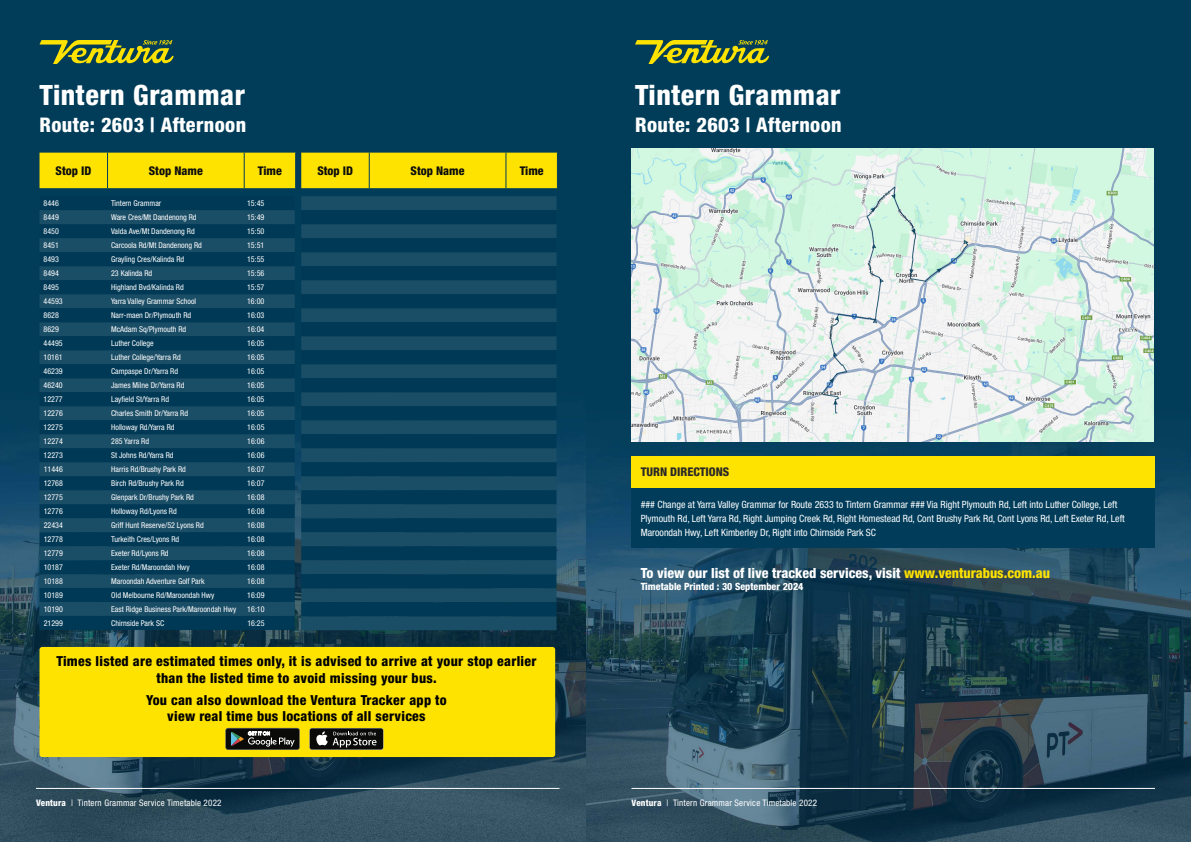
<style>
.page{position:relative;width:1191px;height:842px;background:#fff}
.page>*{position:absolute;margin:0;border:0;box-sizing:border-box;transform-origin:0 0}
.t1{font:800 condensed 28px "Helvetica Neue LT Std";letter-spacing:.02em;color:#fff}
.t2{font:800 condensed 20.2px "Helvetica Neue LT Std";letter-spacing:.02em;color:#fff}
.t3{font:800 condensed 14px "Helvetica Neue LT Std";color:#fff}
.t4{font:800 condensed 13.8px/16.6px "Helvetica Neue LT Std";letter-spacing:.02em;color:#000;text-align:center}
.t5{font:800 condensed 12px "Helvetica Neue LT Std";color:#0d0d0d}
.t6{font:800 condensed 12px "Helvetica Neue LT Std";color:#292829}
.t7{font:condensed 10px/14px "Helvetica Neue LT Std";color:#fff}
.t8{font:800 condensed 10px "Helvetica Neue LT Std";color:#fff}
.t9{font:condensed 9px "Helvetica Neue LT Std";letter-spacing:.02em;color:#fff}
.t10{font:condensed 8px "Helvetica Neue LT Std";color:#fff}
.s1{font-weight:800}
.s2{color:#fee200}
</style>
<div class="page">
<img style="left:0;top:0;width:587px;height:842px">
<hr style="left:36px;top:788px;width:523px;height:1px;background:#fff">
<svg style="left:40px;top:40px;width:134px;height:24px;background:#6f8531"></svg>
<div style="left:40px;top:153px;width:517px;height:35px;background:#fee200"></div>
<hr style="left:369px;top:153px;width:1px;height:35px;background:#013d5b">
<hr style="left:505px;top:153px;width:1px;height:35px;background:#013d5b">
<hr style="left:557px;top:153px;width:1px;height:35px;background:#013d5b">
<svg style="left:40px;top:196px;width:255px;height:42px;background:#083f5a"></svg>
<div style="left:40px;top:238px;width:255px;height:378px;background:#1a4d66"></div>
<svg style="left:40px;top:252px;width:255px;height:322px;background:#0c425c"></svg>
<div style="left:40px;top:588px;width:255px;height:14px;background:#003955"></div>
<div style="left:40px;top:616px;width:255px;height:14px;background:#003955"></div>
<div style="left:301px;top:196px;width:255px;height:434px;background:#1a4d66"></div>
<svg style="left:301px;top:210px;width:255px;height:56px;background:#0c425d"></svg>
<svg style="left:301px;top:266px;width:255px;height:322px;background:#0c425c"></svg>
<div style="left:301px;top:602px;width:255px;height:14px;background:#003955"></div>
<div style="left:39px;top:647px;width:516px;height:110px;background:#fee200;border-radius:3px"></div>
<svg style="left:225px;top:728px;width:75px;height:22px;background:#383a36"></svg>
<div style="left:309px;top:728px;width:74px;height:22px;background:#363735;border-radius:3px"></div>
<div style="left:310px;top:728px;width:73px;height:21px;background:#0a0b09;border-radius:2px"></div>
<svg style="left:316px;top:731px;width:60px;height:16px"></svg>
<img style="left:587px;top:0;width:604px;height:842px">
<hr style="left:631px;top:788px;width:524px;height:1px;background:#fff">
<div style="left:631px;top:456px;width:523px;height:32px;background:#fee200"></div>
<div style="left:631px;top:488px;width:523px;height:60px;background:#013d5b"></div>
<svg style="left:635px;top:40px;width:134px;height:24px;background:#6f8531"></svg>
<img style="left:632px;top:149px;width:521px;height:293px">
<h1 class="t1" style="left:40px;top:77px;width:207px">Tintern Grammar</h1>
<h2 class="t2" style="left:40px;top:112px;width:208px">Route: 2603 | Afternoon</h2>
<h3 class="t5" style="left:56px;top:163px;width:37px">Stop ID</h3>
<h3 class="t5" style="left:149px;top:163px;width:56px">Stop Name</h3>
<h3 class="t5" style="left:258px;top:163px;width:25px">Time</h3>
<h3 class="t5" style="left:317px;top:163px;width:37px">Stop ID</h3>
<h3 class="t5" style="left:410px;top:163px;width:56px">Stop Name</h3>
<h3 class="t5" style="left:520px;top:163px;width:25px">Time</h3>
<p class="t10" style="left:44px;top:199px;width:17px">8446</p>
<p class="t10" style="left:111px;top:199px;width:52px">Tintern Grammar</p>
<p class="t10" style="left:247px;top:199px;width:19px">15:45</p>
<p class="t10" style="left:44px;top:213px;width:17px">8449</p>
<p class="t10" style="left:111px;top:213px;width:87px">Ware Cres/Mt Dandenong Rd</p>
<p class="t10" style="left:247px;top:213px;width:19px">15:49</p>
<p class="t10" style="left:44px;top:227px;width:17px">8450</p>
<p class="t10" style="left:111px;top:227px;width:85px">Valda Ave/Mt Dandenong Rd</p>
<p class="t10" style="left:247px;top:227px;width:19px">15:50</p>
<p class="t10" style="left:44px;top:241px;width:17px">8451</p>
<p class="t10" style="left:111px;top:241px;width:92px">Carcoola Rd/Mt Dandenong Rd</p>
<p class="t10" style="left:247px;top:241px;width:19px">15:51</p>
<p class="t10" style="left:44px;top:255px;width:17px">8493</p>
<p class="t10" style="left:111px;top:255px;width:75px">Grayling Cres/Kalinda Rd</p>
<p class="t10" style="left:247px;top:255px;width:19px">15:55</p>
<p class="t10" style="left:44px;top:269px;width:17px">8494</p>
<p class="t10" style="left:111px;top:269px;width:43px">23 Kalinda Rd</p>
<p class="t10" style="left:247px;top:269px;width:19px">15:56</p>
<p class="t10" style="left:44px;top:283px;width:17px">8495</p>
<p class="t10" style="left:111px;top:283px;width:74px">Highland Bvd/Kalinda Rd</p>
<p class="t10" style="left:247px;top:283px;width:19px">15:57</p>
<p class="t10" style="left:44px;top:297px;width:21px">44593</p>
<p class="t10" style="left:111px;top:297px;width:87px">Yarra Valley Grammar School</p>
<p class="t10" style="left:247px;top:297px;width:19px">16:00</p>
<p class="t10" style="left:44px;top:311px;width:17px">8628</p>
<p class="t10" style="left:111px;top:311px;width:82px">Narr-maen Dr/Plymouth Rd</p>
<p class="t10" style="left:247px;top:311px;width:19px">16:03</p>
<p class="t10" style="left:44px;top:325px;width:17px">8629</p>
<p class="t10" style="left:111px;top:325px;width:77px">McAdam Sq/Plymouth Rd</p>
<p class="t10" style="left:247px;top:325px;width:19px">16:04</p>
<p class="t10" style="left:44px;top:339px;width:21px">44495</p>
<p class="t10" style="left:111px;top:339px;width:44px">Luther College</p>
<p class="t10" style="left:247px;top:339px;width:19px">16:05</p>
<p class="t10" style="left:44px;top:353px;width:21px">10161</p>
<p class="t10" style="left:111px;top:353px;width:71px">Luther College/Yarra Rd</p>
<p class="t10" style="left:247px;top:353px;width:19px">16:05</p>
<p class="t10" style="left:44px;top:367px;width:21px">46239</p>
<p class="t10" style="left:111px;top:367px;width:68px">Campaspe Dr/Yarra Rd</p>
<p class="t10" style="left:247px;top:367px;width:19px">16:05</p>
<p class="t10" style="left:44px;top:381px;width:21px">46240</p>
<p class="t10" style="left:111px;top:381px;width:75px">James Milne Dr/Yarra Rd</p>
<p class="t10" style="left:247px;top:381px;width:19px">16:05</p>
<p class="t10" style="left:44px;top:395px;width:21px">12277</p>
<p class="t10" style="left:111px;top:395px;width:59px">Layfield St/Yarra Rd</p>
<p class="t10" style="left:247px;top:395px;width:19px">16:05</p>
<p class="t10" style="left:44px;top:409px;width:21px">12276</p>
<p class="t10" style="left:111px;top:409px;width:78px">Charles Smith Dr/Yarra Rd</p>
<p class="t10" style="left:247px;top:409px;width:19px">16:05</p>
<p class="t10" style="left:44px;top:423px;width:21px">12275</p>
<p class="t10" style="left:111px;top:423px;width:65px">Holloway Rd/Yarra Rd</p>
<p class="t10" style="left:247px;top:423px;width:19px">16:05</p>
<p class="t10" style="left:44px;top:437px;width:21px">12274</p>
<p class="t10" style="left:111px;top:437px;width:39px">285 Yarra Rd</p>
<p class="t10" style="left:247px;top:437px;width:19px">16:06</p>
<p class="t10" style="left:44px;top:451px;width:21px">12273</p>
<p class="t10" style="left:111px;top:451px;width:64px">St Johns Rd/Yarra Rd</p>
<p class="t10" style="left:247px;top:451px;width:19px">16:06</p>
<p class="t10" style="left:44px;top:465px;width:21px">11446</p>
<p class="t10" style="left:111px;top:465px;width:76px">Harris Rd/Brushy Park Rd</p>
<p class="t10" style="left:247px;top:465px;width:19px">16:07</p>
<p class="t10" style="left:44px;top:479px;width:21px">12768</p>
<p class="t10" style="left:111px;top:479px;width:74px">Birch Rd/Brushy Park Rd</p>
<p class="t10" style="left:247px;top:479px;width:19px">16:07</p>
<p class="t10" style="left:44px;top:493px;width:21px">12775</p>
<p class="t10" style="left:111px;top:493px;width:84px">Glenpark Dr/Brushy Park Rd</p>
<p class="t10" style="left:247px;top:493px;width:19px">16:08</p>
<p class="t10" style="left:44px;top:507px;width:21px">12776</p>
<p class="t10" style="left:111px;top:507px;width:67px">Holloway Rd/Lyons Rd</p>
<p class="t10" style="left:247px;top:507px;width:19px">16:08</p>
<p class="t10" style="left:44px;top:521px;width:21px">22434</p>
<p class="t10" style="left:111px;top:521px;width:94px">Griff Hunt Reserve/52 Lyons Rd</p>
<p class="t10" style="left:247px;top:521px;width:19px">16:08</p>
<p class="t10" style="left:44px;top:535px;width:21px">12778</p>
<p class="t10" style="left:111px;top:535px;width:69px">Turkeith Cres/Lyons Rd</p>
<p class="t10" style="left:247px;top:535px;width:19px">16:08</p>
<p class="t10" style="left:44px;top:549px;width:21px">12779</p>
<p class="t10" style="left:111px;top:549px;width:59px">Exeter Rd/Lyons Rd</p>
<p class="t10" style="left:247px;top:549px;width:19px">16:08</p>
<p class="t10" style="left:44px;top:563px;width:21px">10187</p>
<p class="t10" style="left:111px;top:563px;width:80px">Exeter Rd/Maroondah Hwy</p>
<p class="t10" style="left:247px;top:563px;width:19px">16:08</p>
<p class="t10" style="left:44px;top:576px;width:21px">10188</p>
<p class="t10" style="left:111px;top:576px;width:95px">Maroondah Adventure Golf Park</p>
<p class="t10" style="left:247px;top:576px;width:19px">16:08</p>
<p class="t10" style="left:44px;top:590px;width:21px">10189</p>
<p class="t10" style="left:111px;top:590px;width:105px">Old Melbourne Rd/Maroondah Hwy</p>
<p class="t10" style="left:247px;top:590px;width:19px">16:09</p>
<p class="t10" style="left:44px;top:604px;width:21px">10190</p>
<p class="t10" style="left:111px;top:604px;width:126px">East Ridge Business Park/Maroondah Hwy</p>
<p class="t10" style="left:247px;top:604px;width:19px">16:10</p>
<p class="t10" style="left:44px;top:618px;width:21px">21299</p>
<p class="t10" style="left:111px;top:618px;width:54px">Chirnside Park SC</p>
<p class="t10" style="left:247px;top:618px;width:19px">16:25</p>
<h3 class="t4" style="left:56px;top:653px;width:481px">Times listed are estimated times only, it is advised to arrive at your stop earlier than the listed time to avoid missing your bus.</h3>
<h3 class="t4" style="left:146px;top:691px;width:302px">You can also download the Ventura Tracker app to view real time bus locations of all services</h3>
<p class="t9" style="left:36px;top:798px;width:187px"><span class="s1">Ventura</span> | Tintern Grammar Service Timetable 2022</p>
<h1 class="t1" style="left:635px;top:77px;width:207px">Tintern Grammar</h1>
<h2 class="t2" style="left:635px;top:112px;width:208px">Route: 2603 | Afternoon</h2>
<h3 class="t6" style="left:640px;top:465px;width:90px">TURN DIRECTIONS</h3>
<p class="t7" style="left:640px;top:497px;width:486px">### Change at Yarra Valley Grammar for Route 2633 to Tintern Grammar ### Via Right Plymouth Rd, Left into Luther College, Left<br>Plymouth Rd, Left Yarra Rd, Right Jumping Creek Rd, Right Homestead Rd, Cont Brushy Park Rd, Cont Lyons Rd, Left Exeter Rd, Left<br>Maroondah Hwy, Left Kimberley Dr, Right into Chirnside Park SC</p>
<h3 class="t3" style="left:640px;top:565px;width:411px">To view our list of live tracked services, visit <span class="s2">www.venturabus.com.au</span></h3>
<p class="t8" style="left:640px;top:581px;width:164px">Timetable Printed : 30 September 2024</p>
<p class="t9" style="left:631px;top:798px;width:187px"><span class="s1">Ventura</span> | Tintern Grammar Service Timetable 2022</p>
</div>
